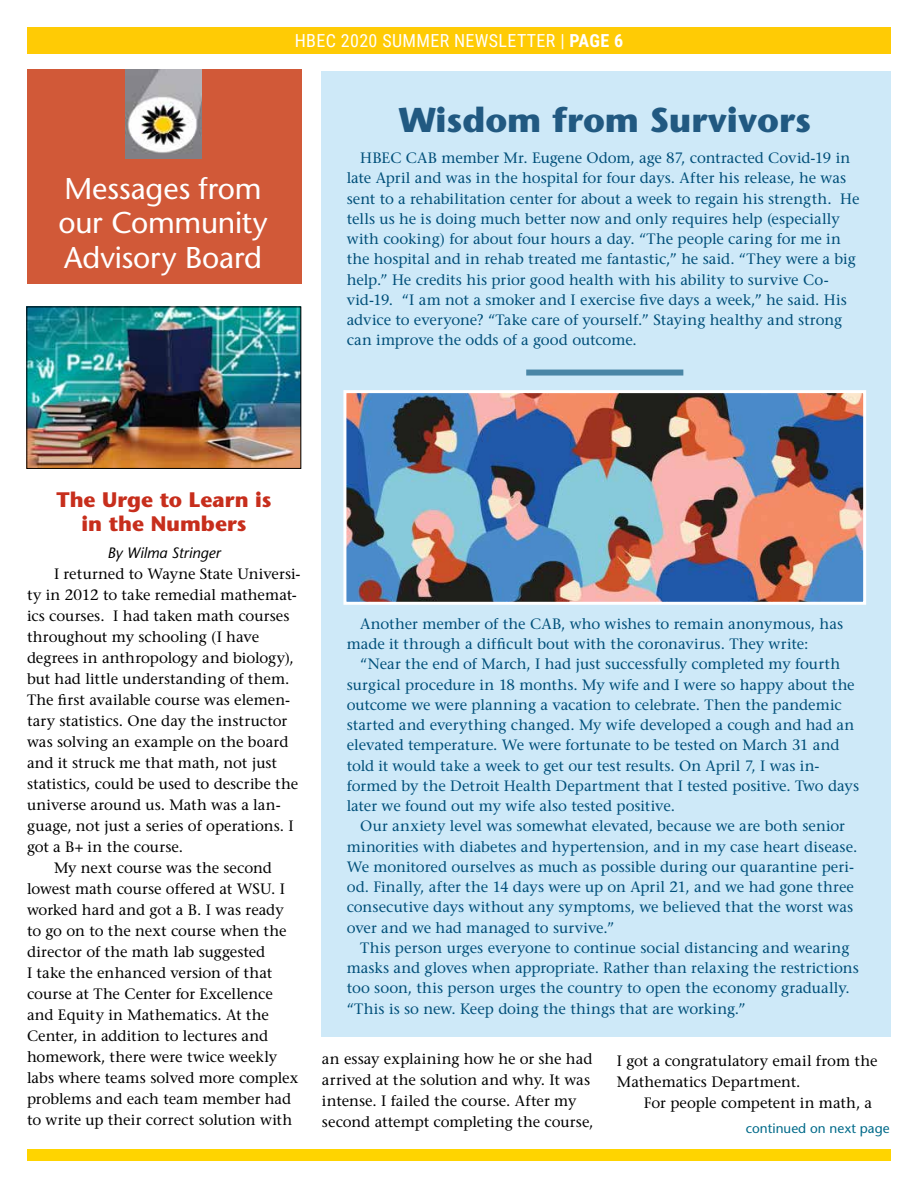
<style>
.page{position:relative;width:918px;height:1188px;background:#fff}
.page>*{position:absolute;margin:0;border:0;box-sizing:border-box;transform-origin:0 0}
.t1{font:700 34.5px "Stone Sans";color:#215981}
.t2{font:30px/34.5px "Stone Sans";letter-spacing:-.005em;color:#fff}
.t3{font:700 21px/24px "Stone Sans";color:#c72e1c;text-align:center}
.t4{font:18px "Roboto Condensed";letter-spacing:.02em;color:#fff}
.t5{font:15px/20.2px "Stone Serif";color:#004f79}
.t6{font:15px/21px "Stone Serif";color:#000}
.t7{font:italic 15px "Stone Sans";color:#000}
.t8{font:13.5px "Stone Sans";color:#006a89}
.s1{font-weight:700}
</style>
<div class="page">
<div style="left:322px;top:71px;width:569px;height:966px;background:#c8e6f8"></div>
<div style="left:27px;top:1149px;width:864px;height:12px;background:#ffd400"></div>
<div style="left:27px;top:27px;width:864px;height:26px;background:#ffcb05"></div>
<img style="left:347px;top:394px;width:515px;height:207px">
<div style="left:343px;top:390px;width:523px;height:215px;border:3px solid #fff"></div>
<div style="left:27px;top:69px;width:274px;height:215px;background:#d15938"></div>
<img style="left:126px;top:69px;width:75px;height:90px">
<img style="left:29px;top:309px;width:270px;height:158px">
<div style="left:27px;top:307px;width:274px;height:162px;border:1px solid #000"></div>
<div style="left:526px;top:370px;width:157px;height:6px;background:#4a86a6"></div>
<p class="t4" style="left:295px;top:28px;width:330px">HBEC 2020 SUMMER NEWSLETTER | <span class="s1">PAGE 6</span></p>
<h2 class="t2" style="left:59px;top:171px;width:211px">Messages from our Community<br>Advisory Board</h2>
<h1 class="t1" style="left:399px;top:99px;width:414px">Wisdom from Survivors</h1>
<p class="t5" style="left:347px;top:148px;width:514px;text-indent:14px">HBEC CAB member Mr. Eugene Odom, age 87, contracted Covid-19 in late April and was in the hospital for four days. After his release, he was sent to a rehabilitation center for about a week to regain his strength. He tells us he is doing much better now and only requires help (especially with cooking) for about four hours a day. “The people caring for me in the hospital and in rehab treated me fantastic,” he said. “They were a big help.” He credits his prior good health with his ability to survive Co&shy;vid-19. “I am not a smoker and I exercise five days a week,” he said. His advice to everyone? “Take care of yourself.” Staying healthy and strong can improve the odds of a good outcome.</p>
<h3 class="t3" style="left:56px;top:488px;width:217px">The Urge to Learn is in the Numbers</h3>
<p class="t7" style="left:108px;top:544px;width:114px">By Wilma Stringer</p>
<p class="t6" style="left:54px;top:563px;width:248px">I returned to Wayne State Universi-</p>
<p class="t6" style="left:27px;top:584px;width:271px">ty in 2012 to take remedial mathemat-</p>
<p class="t6" style="left:27px;top:605px;width:264px">ics courses. I had taken math courses</p>
<p class="t6" style="left:27px;top:626px;width:234px">throughout my schooling (I have</p>
<p class="t6" style="left:27px;top:647px;width:268px">degrees in anthropology and biology),</p>
<p class="t6" style="left:27px;top:668px;width:264px">but had little understanding of them.</p>
<p class="t6" style="left:27px;top:689px;width:265px">The first available course was elemen-</p>
<p class="t6" style="left:27px;top:710px;width:262px">tary statistics. One day the instructor</p>
<p class="t6" style="left:27px;top:731px;width:263px">was solving an example on the board</p>
<p class="t6" style="left:27px;top:752px;width:252px">and it struck me that math, not just</p>
<p class="t6" style="left:27px;top:773px;width:273px">statistics, could be used to describe the</p>
<p class="t6" style="left:27px;top:794px;width:255px">universe around us. Math was a lan-</p>
<p class="t6" style="left:27px;top:815px;width:268px">guage, not just a series of operations. I</p>
<p class="t6" style="left:27px;top:836px;width:158px">got a B+ in the course.</p>
<p class="t6" style="left:54px;top:857px;width:219px">My next course was the second</p>
<p class="t6" style="left:27px;top:878px;width:259px">lowest math course offered at WSU. I</p>
<p class="t6" style="left:27px;top:899px;width:258px">worked hard and got a B. I was ready</p>
<p class="t6" style="left:27px;top:920px;width:261px">to go on to the next course when the</p>
<p class="t6" style="left:27px;top:941px;width:240px">director of the math lab suggested</p>
<p class="t6" style="left:27px;top:962px;width:247px">I take the enhanced version of that</p>
<p class="t6" style="left:27px;top:983px;width:247px">course at The Center for Excellence</p>
<p class="t6" style="left:27px;top:1004px;width:243px">and Equity in Mathematics. At the</p>
<p class="t6" style="left:27px;top:1025px;width:243px">Center, in addition to lectures and</p>
<p class="t6" style="left:27px;top:1046px;width:252px">homework, there were twice weekly</p>
<p class="t6" style="left:27px;top:1067px;width:273px">labs where teams solved more complex</p>
<p class="t6" style="left:27px;top:1088px;width:266px">problems and each team member had</p>
<p class="t6" style="left:27px;top:1109px;width:267px">to write up their correct solution with</p>
<p class="t5" style="left:347px;top:613px;width:498px;text-indent:14px">Another member of the CAB, who wishes to remain anonymous, has made it through a difficult bout with the coronavirus. They write:</p>
<p class="t5" style="left:347px;top:654px;width:514px;text-indent:14px">“Near the end of March, I had just successfully completed my fourth surgical procedure in 18 months. My wife and I were so happy about the outcome we were planning a vacation to celebrate. Then the pandemic started and everything changed. My wife developed a cough and had an elevated temperature. We were fortunate to be tested on March 31 and told it would take a week to get our test results. On April 7, I was in&shy;formed by the Detroit Health Department that I tested positive. Two days later we found out my wife also tested positive.</p>
<p class="t5" style="left:347px;top:816px;width:512px;text-indent:14px">Our anxiety level was somewhat elevated, because we are both senior minorities with diabetes and hypertension, and in my case heart disease.<br>We monitored ourselves as much as possible during our quarantine peri&shy;od. Finally, after the 14 days were up on April 21, and we had gone three consecutive days without any symptoms, we believed that the worst was over and we had managed to survive.”</p>
<p class="t5" style="left:347px;top:937px;width:514px;text-indent:14px">This person urges everyone to continue social distancing and wearing masks and gloves when appropriate. Rather than relaxing the restrictions too soon, this person urges the country to open the economy gradually. “This is so new. Keep doing the things that are working.”</p>
<p class="t6" style="left:322px;top:1048px;width:273px">an essay explaining how he or she had arrived at the solution and why. It was intense. I failed the course. After my second attempt completing the course,</p>
<p class="t6" style="left:617px;top:1051px;width:262px">I got a congratulatory email from the<br>Mathematics Department.</p>
<p class="t6" style="left:644px;top:1093px;width:230px">For people competent in math, a</p>
<p class="t8" style="left:746px;top:1120px;width:145px">continued on next page</p>
</div>
